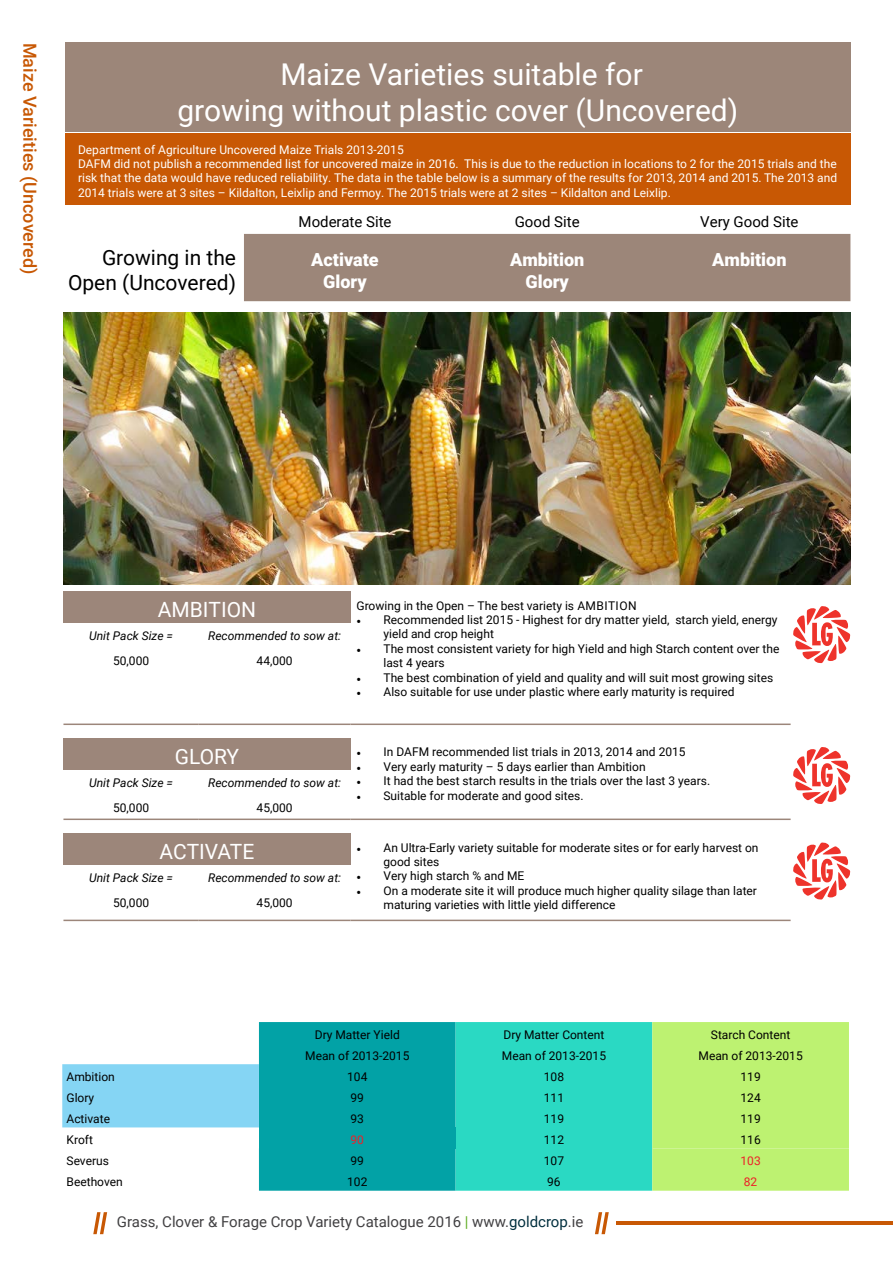
<style>
.page{position:relative;width:893px;height:1263px;background:#fff}
.page>*{position:absolute;margin:0;border:0;box-sizing:border-box;transform-origin:0 0}
.t1{font:30px/36px "Roboto";color:#fff;text-align:center}
.t2{font:21px/25.2px "Roboto";color:#000;text-align:right}
.t3{font:21px "Roboto";color:#fff}
.t4{font:900 18px/21.6px "Roboto";color:#fff;text-align:center}
.t5{font:500 18px "Roboto";color:#c85804}
.t6{font:15px "Roboto";color:#414042}
.t7{font:15px "Roboto";color:#000}
.t8{font:12px/14.4px "Roboto";color:#000}
.t9{font:12px/14.4px "Roboto";color:#fff}
.t10{font:italic 12px "Roboto";color:#000}
.t11{font:12px "Roboto";color:#ed2028}
.s1{font-family:"Minion Pro"}
.s2{color:#60ad24}
.s3{color:#012f3e}
</style>
<div class="page">
<hr style="left:616px;top:1221px;width:277px;height:4px;background:#c85804">
<svg style="left:595px;top:1212px;width:14px;height:22px"></svg>
<svg style="left:93px;top:1212px;width:14px;height:22px"></svg>
<div style="left:65px;top:133px;width:785px;height:72px;background:#c85804"></div>
<div style="left:65px;top:43px;width:785px;height:89px;background:#9c8679"></div>
<div style="left:244px;top:234px;width:606px;height:67px;background:#9c8679"></div>
<img style="left:64px;top:313px;width:786px;height:272px">
<svg style="left:793px;top:606px;width:57px;height:58px"></svg>
<svg style="left:793px;top:747px;width:57px;height:57px"></svg>
<svg style="left:793px;top:842px;width:57px;height:58px"></svg>
<svg style="left:62px;top:1022px;width:787px;height:169px"></svg>
<div style="left:63px;top:591px;width:287px;height:32px;background:#9c867a"></div>
<hr style="left:350px;top:723px;width:441px;height:2px;background:#9c867a">
<hr style="left:63px;top:723px;width:136px;height:2px;background:#9c867a">
<hr style="left:199px;top:723px;width:151px;height:2px;background:#9c867a">
<div style="left:63px;top:738px;width:287px;height:32px;background:#9c867a"></div>
<hr style="left:350px;top:818px;width:441px;height:2px;background:#9c867a">
<hr style="left:63px;top:818px;width:136px;height:2px;background:#9c867a">
<hr style="left:199px;top:818px;width:151px;height:2px;background:#9c867a">
<div style="left:63px;top:833px;width:287px;height:32px;background:#9c867a"></div>
<hr style="left:350px;top:920px;width:441px;height:1px;background:#9c867a">
<hr style="left:63px;top:920px;width:136px;height:1px;background:#9c867a">
<hr style="left:199px;top:920px;width:151px;height:1px;background:#9c867a">
<h3 class="t5" style="left:43px;top:43px;width:234px;rotate:90deg">Maize Varieities (Uncovered)</h3>
<h1 class="t1" style="left:177px;top:55px;width:562px">Maize Varieties suitable for<br>growing without plastic cover (Uncovered)</h1>
<p class="t9" style="left:78px;top:142px;width:761px">Department of Agriculture Uncovered Maize Trials 2013-2015<br>DAFM did not publish a recommended list for uncovered maize in 2016. This is due to the reduction in locations to 2 for the 2015 trials and the risk that the data would have reduced reliability. The data in the table below is a summary of the results for 2013, 2014 and 2015. The 2013 and 2014 trials were at 3 sites – Kildalton, Leixlip and Fermoy. The 2015 trials were at 2 sites – Kildalton and Leixlip.</p>
<h2 class="t2" style="left:68px;top:244px;width:170px">Growing in the<br>Open (Uncovered)</h2>
<p class="t7" style="left:299px;top:211px;width:94px">Moderate Site</p>
<p class="t7" style="left:515px;top:211px;width:66px">Good Site</p>
<p class="t7" style="left:700px;top:211px;width:100px">Very Good Site</p>
<h3 class="t4" style="left:311px;top:248px;width:69px">Activate<br>Glory</h3>
<h3 class="t4" style="left:510px;top:248px;width:76px">Ambition<br>Glory</h3>
<h3 class="t4" style="left:712px;top:248px;width:76px">Ambition</h3>
<h2 class="t3" style="left:158px;top:595px;width:100px">AMBITION</h2>
<p class="t8" style="left:356px;top:598px;width:282px">Growing in the Open – The best variety is AMBITION</p>
<p class="t8" style="left:383px;top:612px;width:396px;text-indent:-27px"><span class="s1">•</span> Recommended list 2015 - Highest for dry matter yield, starch yield, energy yield and crop height</p>
<p class="t8" style="left:383px;top:641px;width:397px;text-indent:-27px"><span class="s1">•</span> The most consistent variety for high Yield and high Starch content over the last 4 years</p>
<p class="t8" style="left:356px;top:670px;width:418px"><span class="s1">•</span> The best combination of yield and quality and will suit most growing sites</p>
<p class="t8" style="left:356px;top:684px;width:379px"><span class="s1">•</span> Also suitable for use under plastic where early maturity is required</p>
<p class="t10" style="left:89px;top:627px;width:85px">Unit Pack Size =</p>
<p class="t10" style="left:208px;top:627px;width:134px">Recommended to sow at:</p>
<p class="t8" style="left:113px;top:653px;width:38px">50,000</p>
<p class="t8" style="left:257px;top:653px;width:38px">44,000</p>
<h2 class="t3" style="left:175px;top:742px;width:66px">GLORY</h2>
<p class="t8" style="left:356px;top:744px;width:331px"><span class="s1">•</span> In DAFM recommended list trials in 2013, 2014 and 2015</p>
<p class="t8" style="left:356px;top:759px;width:291px"><span class="s1">•</span> Very early maturity – 5 days earlier than Ambition</p>
<p class="t8" style="left:356px;top:773px;width:355px"><span class="s1">•</span> It had the best starch results in the trials over the last 3 years.</p>
<p class="t8" style="left:356px;top:788px;width:229px"><span class="s1">•</span> Suitable for moderate and good sites.</p>
<p class="t10" style="left:89px;top:774px;width:85px">Unit Pack Size =</p>
<p class="t10" style="left:208px;top:774px;width:134px">Recommended to sow at:</p>
<p class="t8" style="left:113px;top:800px;width:38px">50,000</p>
<p class="t8" style="left:257px;top:800px;width:38px">45,000</p>
<h2 class="t3" style="left:160px;top:837px;width:96px">ACTIVATE</h2>
<p class="t8" style="left:383px;top:839px;width:377px;text-indent:-27px"><span class="s1">•</span> An Ultra-Early variety suitable for moderate sites or for early harvest on good sites</p>
<p class="t8" style="left:356px;top:868px;width:169px"><span class="s1">•</span> Very high starch % and ME</p>
<p class="t8" style="left:383px;top:883px;width:375px;text-indent:-27px"><span class="s1">•</span> On a moderate site it will produce much higher quality silage than later maturing varieties with little yield difference</p>
<p class="t10" style="left:89px;top:869px;width:85px">Unit Pack Size =</p>
<p class="t10" style="left:208px;top:869px;width:134px">Recommended to sow at:</p>
<p class="t8" style="left:113px;top:895px;width:38px">50,000</p>
<p class="t8" style="left:257px;top:895px;width:38px">45,000</p>
<p class="t8" style="left:315px;top:1027px;width:86px">Dry Matter Yield</p>
<p class="t8" style="left:503px;top:1027px;width:102px">Dry Matter Content</p>
<p class="t8" style="left:711px;top:1027px;width:81px">Starch Content</p>
<p class="t8" style="left:305px;top:1048px;width:106px">Mean of 2013-2015</p>
<p class="t8" style="left:502px;top:1048px;width:106px">Mean of 2013-2015</p>
<p class="t8" style="left:699px;top:1048px;width:106px">Mean of 2013-2015</p>
<p class="t8" style="left:67px;top:1069px;width:50px">Ambition</p>
<p class="t8" style="left:347px;top:1069px;width:22px">104</p>
<p class="t8" style="left:544px;top:1069px;width:22px">108</p>
<p class="t8" style="left:740px;top:1069px;width:22px">119</p>
<p class="t8" style="left:67px;top:1090px;width:29px">Glory</p>
<p class="t8" style="left:351px;top:1090px;width:15px">99</p>
<p class="t8" style="left:544px;top:1090px;width:22px">111</p>
<p class="t8" style="left:740px;top:1090px;width:22px">124</p>
<p class="t8" style="left:67px;top:1111px;width:45px">Activate</p>
<p class="t8" style="left:351px;top:1111px;width:15px">93</p>
<p class="t8" style="left:544px;top:1111px;width:22px">119</p>
<p class="t8" style="left:740px;top:1111px;width:22px">119</p>
<p class="t8" style="left:67px;top:1132px;width:28px">Kroft</p>
<p class="t11" style="left:351px;top:1132px;width:15px">90</p>
<p class="t8" style="left:544px;top:1132px;width:22px">112</p>
<p class="t8" style="left:740px;top:1132px;width:22px">116</p>
<p class="t8" style="left:67px;top:1153px;width:44px">Severus</p>
<p class="t8" style="left:351px;top:1153px;width:15px">99</p>
<p class="t8" style="left:544px;top:1153px;width:22px">107</p>
<p class="t11" style="left:740px;top:1153px;width:22px">103</p>
<p class="t8" style="left:67px;top:1174px;width:58px">Beethoven</p>
<p class="t8" style="left:347px;top:1174px;width:22px">102</p>
<p class="t8" style="left:547px;top:1174px;width:15px">96</p>
<p class="t11" style="left:744px;top:1174px;width:15px">82</p>
<p class="t6" style="left:117px;top:1211px;width:468px">Grass, Clover &amp; Forage Crop Variety Catalogue 2016 <span class="s2">|</span> www.<span class="s3">goldcrop</span>.ie</p>
</div>
